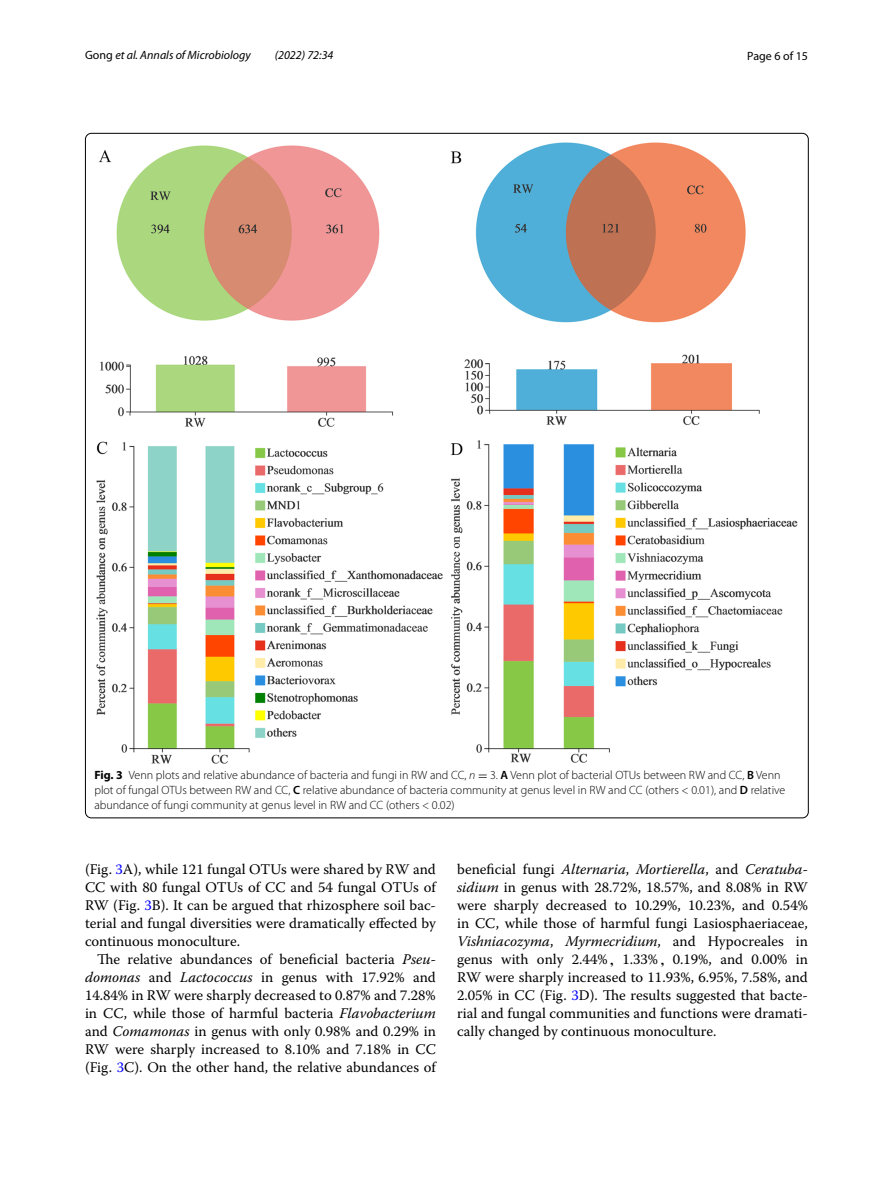
<style>
.page{position:relative;width:893px;height:1187px;background:#fff}
.page>*{position:absolute;margin:0;border:0;box-sizing:border-box;transform-origin:0 0}
.t1{font:14.7px/18px "Warnock Pro";color:#000;text-align:justify}
.t2{font:300 12px/15px "Myriad Pro";color:#000}
.t3{font:italic 12px "Myriad Pro";color:#000}
.t4{font:12px "Myriad Pro";color:#000}
.s1{font-style:normal}
.s2{font-weight:700}
.s3{font-style:italic}
.s4{font-family:"MTSY";font-weight:400}
.s5{font-weight:600}
.s6{color:#00f}
.s7{font-family:"Code 2000"}
</style>
<div class="page">
<img style="left:97px;top:142px;width:700px;height:621px">
<p class="t3" style="left:85px;top:48px;width:167px"><span class="s1">Gong</span> et al. Annals of Microbiology</p>
<p class="t3" style="left:275px;top:48px;width:60px">(2022) 72:34</p>
<p class="t4" style="left:747px;top:48px;width:62px">Page 6 of 15</p>
<p class="t2" style="left:94px;top:767px;width:692px"><span class="s2">Fig. 3</span> Venn plots and relative abundance of bacteria and fungi in RW and CC, <span class="s3">n</span> <span class="s4">=</span> 3. <span class="s5">A</span> Venn plot of bacterial OTUs between RW and CC, <span class="s5">B</span> Venn plot of fungal OTUs between RW and CC, <span class="s5">C</span> relative abundance of bacteria community at genus level in RW and CC (others &lt; 0.01), and <span class="s5">D</span> relative abundance of fungi community at genus level in RW and CC (others &lt; 0.02)</p>
<p class="t1" style="left:85px;top:860px;width:352px">(Fig. <span class="s6">3</span>A), while 121 fungal OTUs were shared by RW and CC with 80 fungal OTUs of CC and 54 fungal OTUs of RW (Fig. <span class="s6">3</span>B). It can be argued that rhizosphere soil bac&shy;terial and fungal diversities were dramatically effected by continuous monoculture.</p>
<p class="t1" style="left:85px;top:950px;width:352px;text-indent:12px">The relative abundances of beneficial bacteria <span class="s3">Pseu&shy;domonas</span> and <span class="s3">Lactococcus</span> in genus with 17.92% and 14.84% in RW were sharply decreased to 0.87% and 7.28% in CC, while those of harmful bacteria <span class="s3">Flavobacterium </span>and <span class="s3">Comamonas</span> in genus with only 0.98% and 0.29% in RW were sharply increased to 8.10% and 7.18% in CC (Fig. <span class="s6">3</span>C). On the other hand, the relative abundances of</p>
<p class="t1" style="left:457px;top:860px;width:352px">beneficial fungi <span class="s3">Alternaria</span>, <span class="s3">Mortierella</span>, and <span class="s3">Ceratuba&shy;sidium</span> in genus with 28.72%, 18.57%, and 8.08% in RW were sharply decreased to 10.29%, 10.23%, and 0.54% in CC, while those of harmful fungi Lasiosphaeriaceae, <span class="s3">Vishniacozyma</span>, <span class="s3">Myrmecridium</span>, and Hypocreales in genus with only 2.44%<span class="s7">，</span>1.33%<span class="s7">，</span>0.19%, and 0.00% in RW were sharply increased to 11.93%, 6.95%, 7.58%, and 2.05% in CC (Fig. <span class="s6">3</span>D). The results suggested that bacte&shy;rial and fungal communities and functions were dramati&shy;cally changed by continuous monoculture.</p>
</div>
